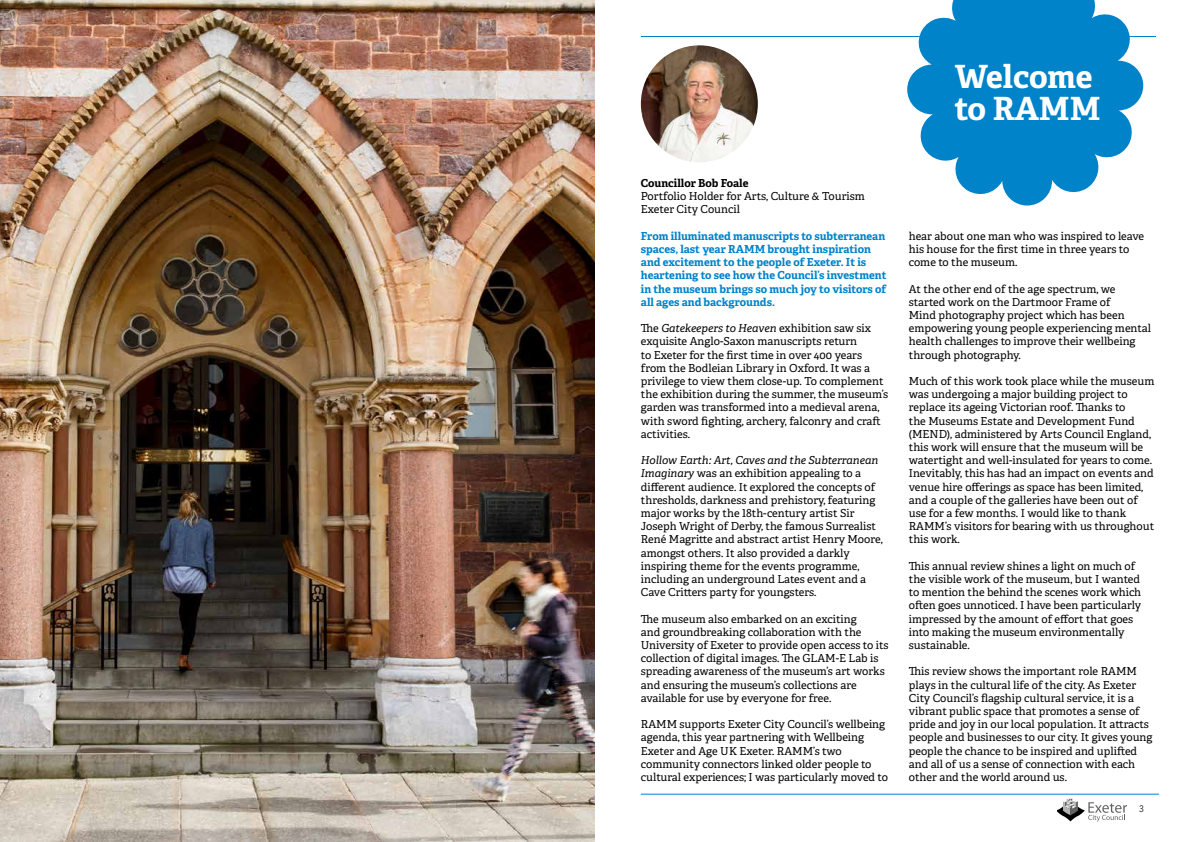
<style>
.page{position:relative;width:1191px;height:842px;background:#fff}
.page>*{position:absolute;margin:0;border:0;box-sizing:border-box;transform-origin:0 0}
.t1{font:700 32px/32px "Adelle";color:#fff}
.t2{font:11px/13.2px "Adelle";color:#000}
.t3{font:700 11px/13.2px "Adelle";color:#0083c9}
.t4{font:700 11px "Adelle";color:#000}
.t5{font:300 9px "Adelle Sans";color:#000}
.s1{font-style:italic}
</style>
<div class="page">
<svg style="left:907px;top:0;width:236px;height:205px;fill:#0083c9"></svg>
<img style="left:641px;top:45px;width:117px;height:117px;border-radius:58px">
<hr style="left:641px;top:36px;width:515px;height:1px;background:#0083c9">
<img style="left:0;top:0;width:594px;height:842px">
<hr style="left:641px;top:794px;width:518px;height:1px;background:#0083c9">
<svg style="left:1057px;top:798px;width:70px;height:24px"></svg>
<h1 class="t1" style="left:954px;top:60px;width:147px">Welcome to RAMM</h1>
<p class="t4" style="left:641px;top:176px;width:109px">Councillor Bob Foale</p>
<p class="t2" style="left:641px;top:190px;width:225px">Portfolio Holder for Arts, Culture &amp; Tourism<br>Exeter City Council</p>
<p class="t3" style="left:641px;top:229px;width:247px">From illuminated manuscripts to subterranean spaces, last year RAMM brought inspiration and excitement to the people of Exeter. It is heartening to see how the Council’s investment in the museum brings so much joy to visitors of all ages and backgrounds.</p>
<p class="t2" style="left:641px;top:322px;width:249px">The <span class="s1">Gatekeepers to Heaven</span> exhibition saw six exquisite Anglo-Saxon manuscripts return<br>to Exeter for the first time in over 400 years from the Bodleian Library in Oxford. It was a privilege to view them close-up. To complement the exhibition during the summer, the museum’s garden was transformed into a medieval arena, with sword fighting, archery, falconry and craft activities.</p>
<p class="t2" style="left:641px;top:454px;width:243px"><span class="s1">Hollow Earth: Art, Caves and the Subterranean Imaginary</span> was an exhibition appealing to a different audience. It explored the concepts of thresholds, darkness and prehistory, featuring major works by the 18th-century artist Sir Joseph Wright of Derby, the famous Surrealist René Magritte and abstract artist Henry Moore, amongst others. It also provided a darkly inspiring theme for the events programme, including an underground Lates event and a Cave Critters party for youngsters.</p>
<p class="t2" style="left:641px;top:612px;width:249px">The museum also embarked on an exciting<br>and groundbreaking collaboration with the University of Exeter to provide open access to its collection of digital images. The GLAM-E Lab is spreading awareness of the museum’s art works and ensuring the museum’s collections are available for use by everyone for free.</p>
<p class="t2" style="left:641px;top:718px;width:249px">RAMM supports Exeter City Council’s wellbeing agenda, this year partnering with Wellbeing Exeter and Age UK Exeter. RAMM’s two community connectors linked older people to cultural experiences; I was particularly moved to</p>
<p class="t2" style="left:909px;top:229px;width:237px">hear about one man who was inspired to leave his house for the first time in three years to come to the museum.</p>
<p class="t2" style="left:909px;top:282px;width:244px">At the other end of the age spectrum, we started work on the Dartmoor Frame of<br>Mind photography project which has been empowering young people experiencing mental health challenges to improve their wellbeing through photography.</p>
<p class="t2" style="left:909px;top:375px;width:247px">Much of this work took place while the museum was undergoing a major building project to replace its ageing Victorian roof. Thanks to<br>the Museums Estate and Development Fund (MEND), administered by Arts Council England, this work will ensure that the museum will be watertight and well-insulated for years to come.<br>Inevitably, this has had an impact on events and venue hire offerings as space has been limited, and a couple of the galleries have been out of use for a few months. I would like to thank RAMM’s visitors for bearing with us throughout this work.</p>
<p class="t2" style="left:909px;top:559px;width:234px">This annual review shines a light on much of the visible work of the museum, but I wanted to mention the behind the scenes work which often goes unnoticed. I have been particularly impressed by the amount of effort that goes into making the museum environmentally sustainable.</p>
<p class="t2" style="left:909px;top:665px;width:245px">This review shows the important role RAMM plays in the cultural life of the city. As Exeter City Council’s flagship cultural service, it is a vibrant public space that promotes a sense of pride and joy in our local population. It attracts people and businesses to our city. It gives young people the chance to be inspired and uplifted and all of us a sense of connection with each other and the world around us.</p>
<p class="t5" style="left:1139px;top:803px;width:6px">3</p>
</div>
